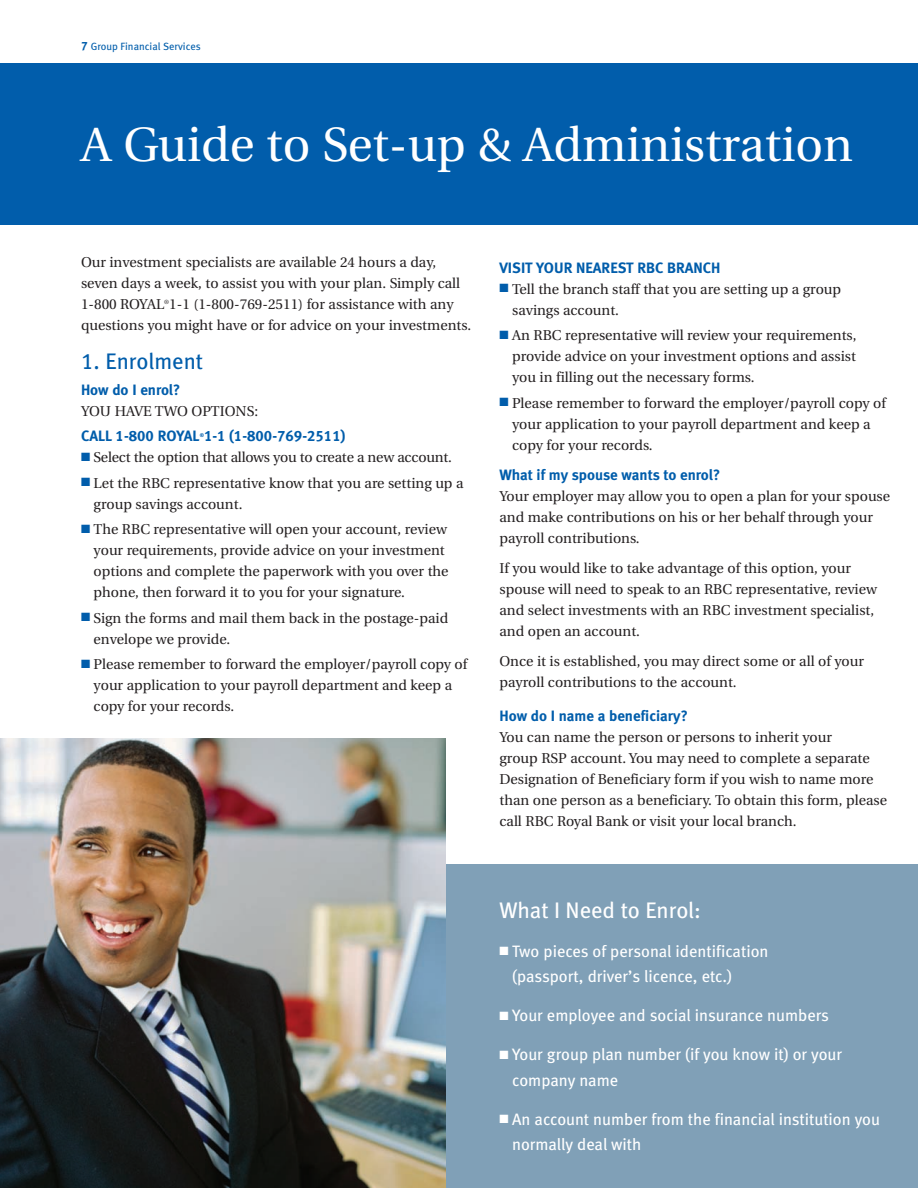
<style>
.page{position:relative;width:918px;height:1188px;background:#fff}
.page>*{position:absolute;margin:0;border:0;box-sizing:border-box;transform-origin:0 0}
.t1{font:48px "Utopia";color:#fff}
.t2{font:22.5px "Meta Book LF";color:#fff}
.t3{font:22.5px "Meta Book LF";color:#015dab}
.t4{font:16.5px/25.5px "Meta Book LF";color:#fff}
.t5{font:15px "Meta Bold LF";color:#015dab}
.t6{font:14.25px/21px "Utopia";color:#231f20}
.t7{font:10.5px "Meta Book LF";color:#015dab}
.t8{font:6px "Utopia";color:#231f20}
.t9{font:5.25px "Meta Bold LF";color:#015dab}
.s1{font-family:"Meta Bold LF";font-size:12px}
.s2{color:#015dab}
</style>
<div class="page">
<div style="left:446px;top:864px;width:472px;height:324px;background:#80a0b7"></div>
<div style="left:0;top:63px;width:918px;height:162px;background:#015dab"></div>
<img style="left:0;top:738px;width:446px;height:450px">
<p class="t7" style="left:81px;top:40px;width:121px"><span class="s1">7</span> Group Financial Services</p>
<h1 class="t1" style="left:81px;top:118px;width:773px">A Guide to Set-up &amp; Administration</h1>
<p class="t6" style="left:81px;top:252px;width:381px">Our investment specialists are available 24 hours a day, seven days a week, to assist you with your plan. Simply call<br>1-800 ROYAL 1-1 (1-800-769-2511) for assistance with any</p>
<p class="t8" style="left:164px;top:299px;width:6px">®</p>
<p class="t6" style="left:81px;top:315px;width:392px">questions you might have or for advice on your investments.</p>
<h2 class="t3" style="left:81px;top:348px;width:124px">1. Enrolment</h2>
<p class="t5" style="left:81px;top:381px;width:101px">How do I enrol?</p>
<p class="t6" style="left:81px;top:401px;width:55px">You have</p>
<p class="t6" style="left:155px;top:401px;width:4px">two</p>
<p class="t6" style="left:191px;top:401px;width:10px">optio</p>
<p class="t6" style="left:236px;top:401px;width:24px">ns:</p>
<p class="t5" style="left:81px;top:427px;width:95px">Call 1-800 ROYAL</p>
<p class="t9" style="left:200px;top:432px;width:6px">®</p>
<p class="t5" style="left:204px;top:427px;width:143px">1-1 (1-800-769-2511)</p>
<p class="t6" style="left:81px;top:447px;width:372px"><span class="s2">■</span> Select the option that allows you to create a new account.</p>
<p class="t6" style="left:94px;top:473px;width:371px;text-indent:-13px"><span class="s2">■</span> Let the RBC representative know that you are setting up a group savings account.</p>
<p class="t6" style="left:94px;top:519px;width:356px;text-indent:-13px"><span class="s2">■</span> The RBC representative will open your account, review your requirements, provide advice on your investment options and complete the paperwork with you over the phone, then forward it to you for your signature.</p>
<p class="t6" style="left:94px;top:608px;width:356px;text-indent:-13px"><span class="s2">■</span> Sign the forms and mail them back in the postage-paid envelope we provide.</p>
<p class="t6" style="left:94px;top:654px;width:375px;text-indent:-13px"><span class="s2">■</span> Please remember to forward the employer/payroll copy of your application to your payroll department and keep a copy for your records.</p>
<p class="t5" style="left:500px;top:259px;width:213px">Visit your nearest RBC branch</p>
<p class="t6" style="left:512px;top:279px;width:331px;text-indent:-13px"><span class="s2">■</span> Tell the branch staff that you are setting up a group savings account.</p>
<p class="t6" style="left:512px;top:325px;width:346px;text-align:justify;text-indent:-13px"><span class="s2">■</span> An RBC representative will review your requirements, provide advice on your investment options and assist you in filling out the necessary forms.</p>
<p class="t6" style="left:512px;top:393px;width:375px;text-indent:-13px"><span class="s2">■</span> Please remember to forward the employer/payroll copy of your application to your payroll department and keep a copy for your records.</p>
<p class="t5" style="left:500px;top:466px;width:222px">What if my spouse wants to enrol?</p>
<p class="t6" style="left:500px;top:486px;width:392px">Your employer may allow you to open a plan for your spouse and make contributions on his or her behalf through your payroll contributions.</p>
<p class="t6" style="left:500px;top:558px;width:379px">If you would like to take advantage of this option, your spouse will need to speak to an RBC representative, review and select investments with an RBC investment specialist, and open an account.</p>
<p class="t6" style="left:500px;top:651px;width:366px">Once it is established, you may direct some or all of your payroll contributions to the account.</p>
<p class="t5" style="left:500px;top:707px;width:190px">How do I name a beneficiary?</p>
<p class="t6" style="left:500px;top:727px;width:389px">You can name the person or persons to inherit your<br>group RSP account. You may need to complete a separate Designation of Beneficiary form if you wish to name more than one person as a beneficiary. To obtain this form, please call RBC Royal Bank or visit your local branch.</p>
<h2 class="t2" style="left:500px;top:897px;width:203px">What I N eed to Enrol:</h2>
<p class="t4" style="left:512px;top:938px;width:258px;text-indent:-13px">■ Two pieces of personal identification (passport, driver’s licence, etc.)</p>
<p class="t4" style="left:500px;top:1003px;width:331px">■ Your employee and social insurance numbers</p>
<p class="t4" style="left:512px;top:1042px;width:331px;text-indent:-13px">■ Your group plan number (if you know it) or your company name</p>
<p class="t4" style="left:512px;top:1106px;width:369px;text-indent:-13px">■ An account number from the financial institution you normally deal with</p>
</div>
